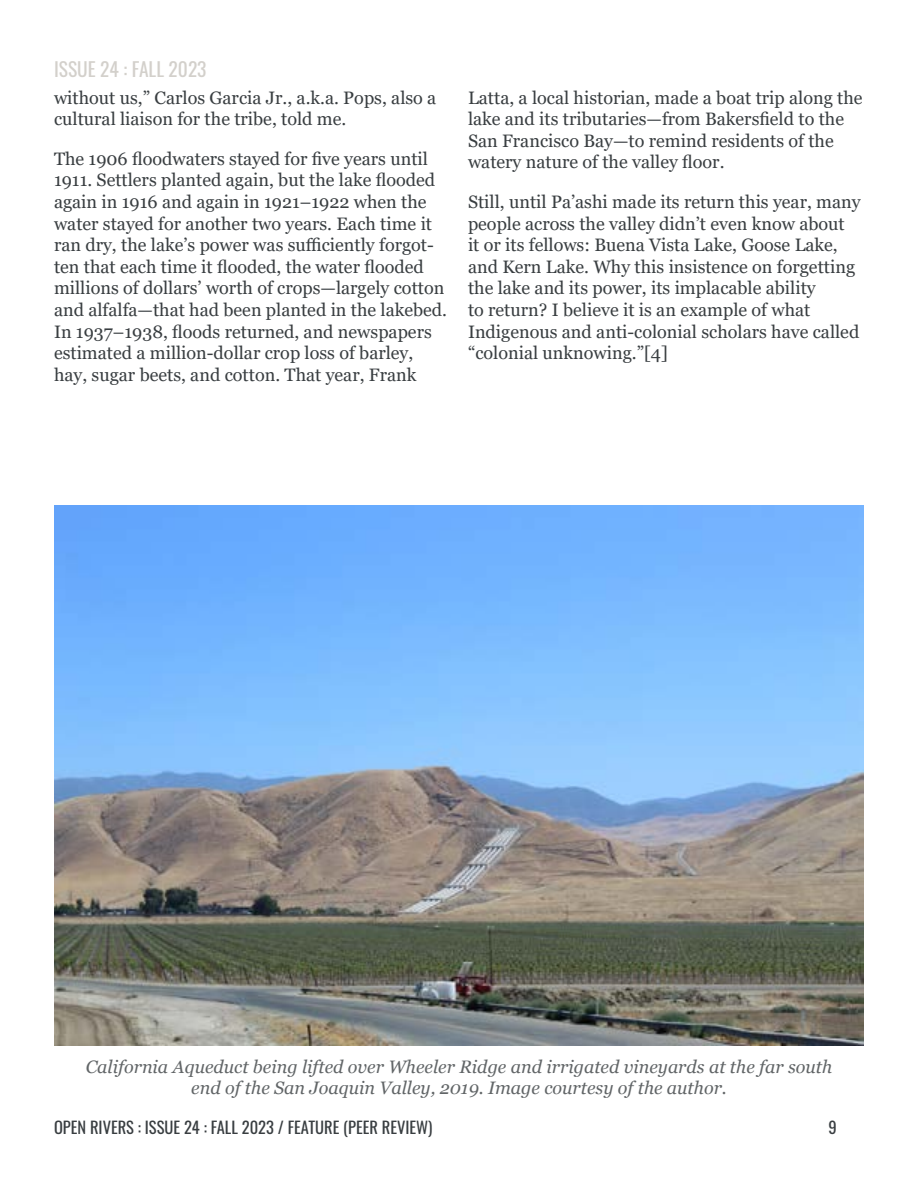
<style>
.page{position:relative;width:918px;height:1188px;background:#fff}
.page>*{position:absolute;margin:0;border:0;box-sizing:border-box;transform-origin:0 0}
.t1{font:19.5px "Oswald";color:#d3d0cb}
.t2{font:18px/21.6px "Georgia";color:#393e41}
.t3{font:italic 18px/21.6px "Georgia";color:#616567;text-align:center}
.t4{font:16.5px "Oswald";color:#393e41}
</style>
<div class="page">
<img style="left:54px;top:506px;width:810px;height:540px">
<p class="t1" style="left:54px;top:52px;width:154px">ISSUE 24 : FALL 2023</p>
<p class="t2" style="left:54px;top:87px;width:384px">without us,” Carlos Garcia Jr., a.k.a. Pops, also a cultural liaison for the tribe, told me.</p>
<p class="t2" style="left:54px;top:148px;width:395px">The 1906 floodwaters stayed for five years until 1911. Settlers planted again, but the lake flooded again in 1916 and again in 1921–1922 when the water stayed for another two years. Each time it ran dry, the lake’s power was sufficiently forgot&shy;ten that each time it flooded, the water flooded millions of dollars’ worth of crops—largely cotton and alfalfa—that had been planted in the lakebed.<br>In 1937–1938, floods returned, and newspapers estimated a million-dollar crop loss of barley, hay, sugar beets, and cotton. That year, Frank</p>
<p class="t2" style="left:468px;top:87px;width:396px">Latta, a local historian, made a boat trip along the lake and its tributaries—from Bakersfield to the San Francisco Bay—to remind residents of the watery nature of the valley floor.</p>
<p class="t2" style="left:468px;top:191px;width:394px">Still, until Pa’ashi made its return this year, many people across the valley didn’t even know about it or its fellows: Buena Vista Lake, Goose Lake, and Kern Lake. Why this insistence on forgetting the lake and its power, its implacable ability<br>to return? I believe it is an example of what Indigenous and anti-colonial scholars have called “colonial unknowing.”[4]</p>
<p class="t3" style="left:86px;top:1056px;width:748px">California Aqueduct being lifted over Wheeler Ridge and irrigated vineyards at the far south end of the San Joaquin Valley, 2019. Image courtesy of the author.</p>
<p class="t4" style="left:54px;top:1113px;width:380px">OPEN RIVERS : ISSUE 24 : FALL 2023 / FEATURE (PEER REVIEW)</p>
<p class="t4" style="left:828px;top:1113px;width:10px">9</p>
</div>
